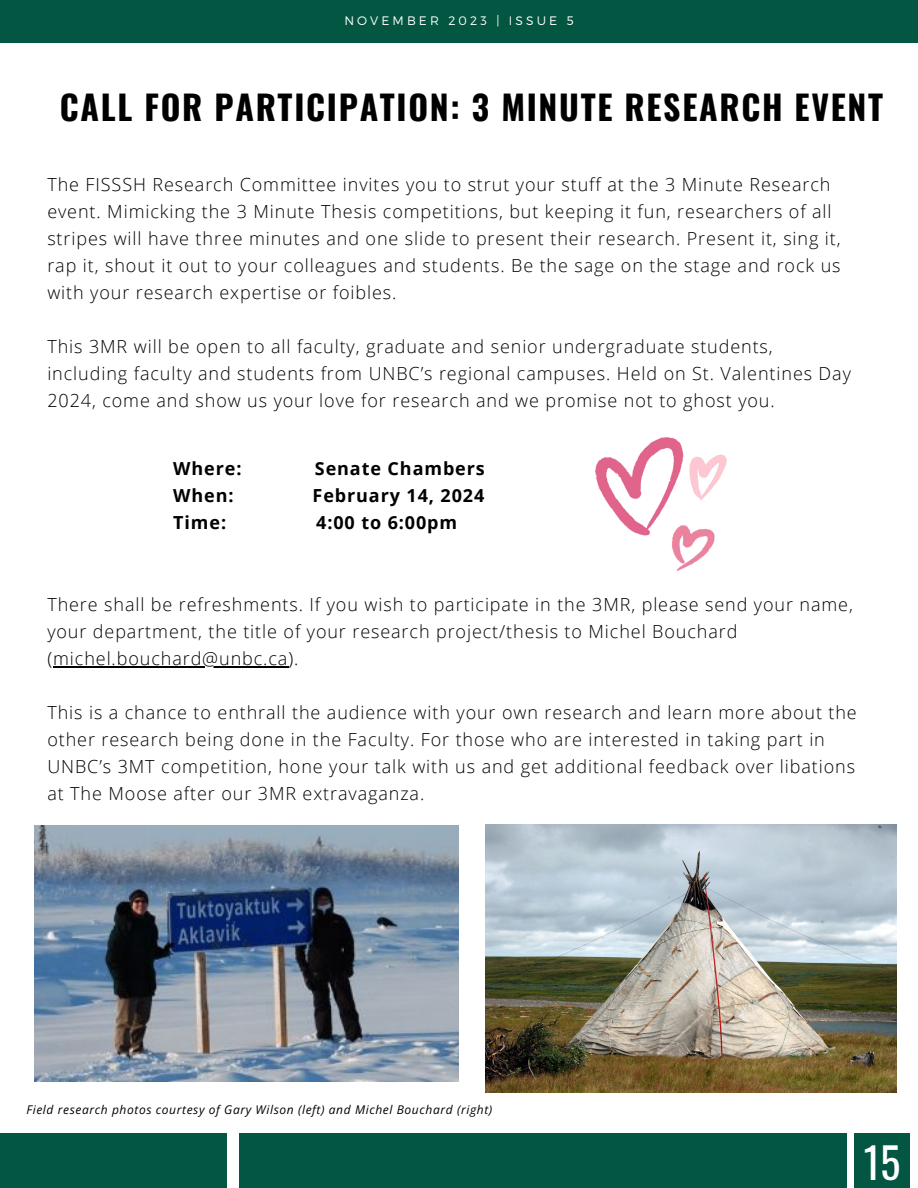
<style>
.page{position:relative;width:918px;height:1188px;background:#fff}
.page>*{position:absolute;margin:0;border:0;box-sizing:border-box;transform-origin:0 0}
.t1{font:41.85px "Oswald";color:#fff}
.t2{font:700 33.75px "Oswald";letter-spacing:.05em;color:#000}
.t3{font:300 18px/27px "Open Sans";letter-spacing:.05em;color:#000}
.t4{font:700 18px "Open Sans";letter-spacing:.05em;color:#000}
.t5{font:300 12.3px "Montserrat";letter-spacing:.25em;color:#fff}
.t6{font:italic 12px "Open Sans";letter-spacing:.05em;color:#000}
</style>
<div class="page">
<div style="left:0;top:0;width:918px;height:42px;background:#035642"></div>
<div style="left:855px;top:1134px;width:55px;height:54px;background:#035642"></div>
<div style="left:239px;top:1134px;width:608px;height:54px;background:#035642"></div>
<div style="left:0;top:1134px;width:227px;height:54px;background:#035642"></div>
<img style="left:596px;top:437px;width:130px;height:133px">
<img style="left:486px;top:825px;width:410px;height:267px">
<img style="left:35px;top:826px;width:424px;height:255px">
<hr style="left:53px;top:666px;width:235px;height:1px;background:#000">
<p class="t5" style="left:344px;top:13px;width:231px">NOVEMBER 2023 | ISSUE 5</p>
<p class="t2" style="left:60px;top:81px;width:825px">CALL FOR PARTICIPATION: 3 MINUTE RESEARCH EVENT</p>
<p class="t3" style="left:47px;top:170px;width:795px">The FISSSH Research Committee invites you to strut your stuff at the 3 Minute Research event. Mimicking the 3 Minute Thesis competitions, but keeping it fun, researchers of all stripes will have three minutes and one slide to present their research. Present it, sing it, rap it, shout it out to your colleagues and students. Be the sage on the stage and rock us with your research expertise or foibles.</p>
<p class="t3" style="left:47px;top:332px;width:805px">This 3MR will be open to all faculty, graduate and senior undergraduate students, including faculty and students from UNBC’s regional campuses. Held on St. Valentines Day<br>2024, come and show us your love for research and we promise not to ghost you.</p>
<p class="t4" style="left:173px;top:456px;width:70px">Where:</p>
<p class="t4" style="left:315px;top:456px;width:171px">Senate Chambers</p>
<p class="t4" style="left:173px;top:483px;width:62px">When:</p>
<p class="t4" style="left:313px;top:483px;width:173px">February 14, 2024</p>
<p class="t4" style="left:173px;top:510px;width:54px">Time:</p>
<p class="t4" style="left:316px;top:510px;width:142px">4:00 to 6:00pm</p>
<p class="t3" style="left:47px;top:591px;width:807px">There shall be refreshments. If you wish to participate in the 3MR, please send your name, your department, the title of your research project/thesis to Michel Bouchard (michel.bouchard@unbc.ca).</p>
<p class="t3" style="left:47px;top:699px;width:811px">This is a chance to enthrall the audience with your own research and learn more about the other research being done in the Faculty. For those who are interested in taking part in UNBC’s 3MT competition, hone your talk with us and get additional feedback over libations at The Moose after our 3MR extravaganza.</p>
<p class="t6" style="left:26px;top:1101px;width:467px">Field research photos courtesy of Gary Wilson (left) and Michel Bouchard (right)</p>
<p class="t1" style="left:864px;top:1130px;width:38px">15</p>
</div>
